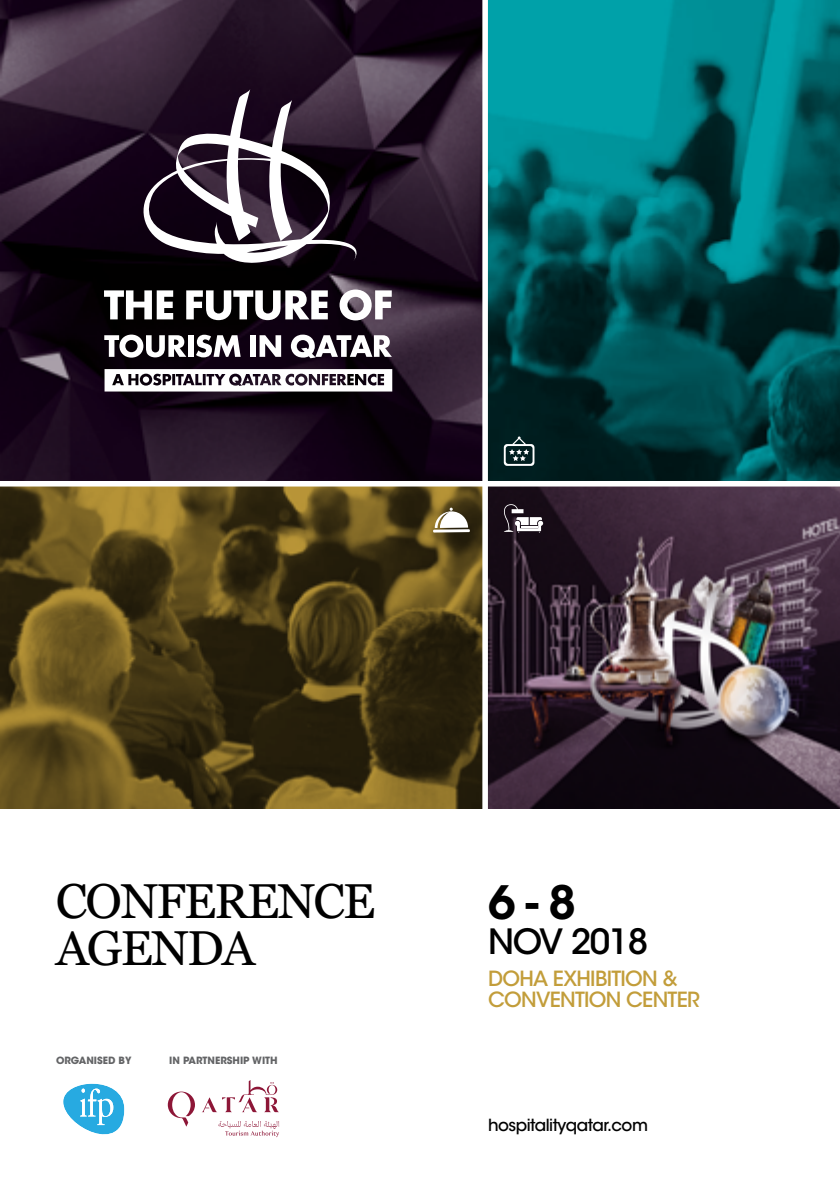
<style>
.page{position:relative;width:840px;height:1191px;background:#fff}
.page>*{position:absolute;margin:0;border:0;box-sizing:border-box;transform-origin:0 0}
.t1{font:49px/46.6px "Georgia";letter-spacing:-.035em;color:#000}
.t2{font:600 45.6px "ITC Avant Garde Std";color:#000}
.t3{font:500 34.6px "ITC Avant Garde Std";letter-spacing:-.04em;color:#000}
.t4{font:500 20.8px/20.8px "ITC Avant Garde Std";letter-spacing:-.035em;color:#c29d3a}
.t5{font:500 16.6px "ITC Avant Garde Std";letter-spacing:-.03em;color:#000}
.t6{font:700 10px "ITC Avant Garde Std";color:#636466}
</style>
<div class="page">
<img style="left:1px;top:0;width:481px;height:481px">
<svg style="left:487px;top:0;width:352px;height:481px;background:#015e63"></svg>
<svg style="left:0;top:486px;width:482px;height:322px;background:#514118"></svg>
<svg style="left:135px;top:89px;width:232px;height:174px"></svg>
<svg style="left:104px;top:369px;width:288px;height:22px"></svg>
<svg style="left:104px;top:290px;width:69px;height:29px"></svg>
<svg style="left:186px;top:290px;width:141px;height:30px"></svg>
<svg style="left:339px;top:289px;width:52px;height:31px"></svg>
<svg style="left:104px;top:334px;width:82px;height:24px"></svg>
<div style="left:188px;top:335px;width:5px;height:22px;background:#fff"></div>
<svg style="left:196px;top:335px;width:44px;height:22px"></svg>
<div style="left:250px;top:335px;width:6px;height:22px;background:#fff"></div>
<svg style="left:259px;top:335px;width:22px;height:22px"></svg>
<svg style="left:291px;top:334px;width:100px;height:24px"></svg>
<hr style="left:433px;top:529px;width:36px;height:3px;background:#fff">
<svg style="left:434px;top:507px;width:34px;height:21px"></svg>
<svg style="left:503px;top:436px;width:31px;height:30px"></svg>
<img style="left:487px;top:486px;width:352px;height:322px">
<svg style="left:503px;top:503px;width:40px;height:30px"></svg>
<svg style="left:63px;top:1083px;width:61px;height:52px"></svg>
<svg style="left:168px;top:1080px;width:111px;height:57px"></svg>
<h1 class="t1" style="left:56px;top:876px;width:321px">CONFERENCE<br>AGENDA</h1>
<p class="t6" style="left:56px;top:1054px;width:77px">ORGANISED BY</p>
<p class="t6" style="left:169px;top:1054px;width:110px">IN PARTNERSHIP WITH</p>
<h2 class="t2" style="left:488px;top:873px;width:89px">8-6</h2>
<h3 class="t3" style="left:488px;top:920px;width:162px">NOV 2018</h3>
<p class="t4" style="left:488px;top:968px;width:213px">DOHA EXHIBITION &amp;<br>CONVENTION CENTER</p>
<p class="t5" style="left:488px;top:1115px;width:161px">hospitalityqatar.com</p>
</div>
